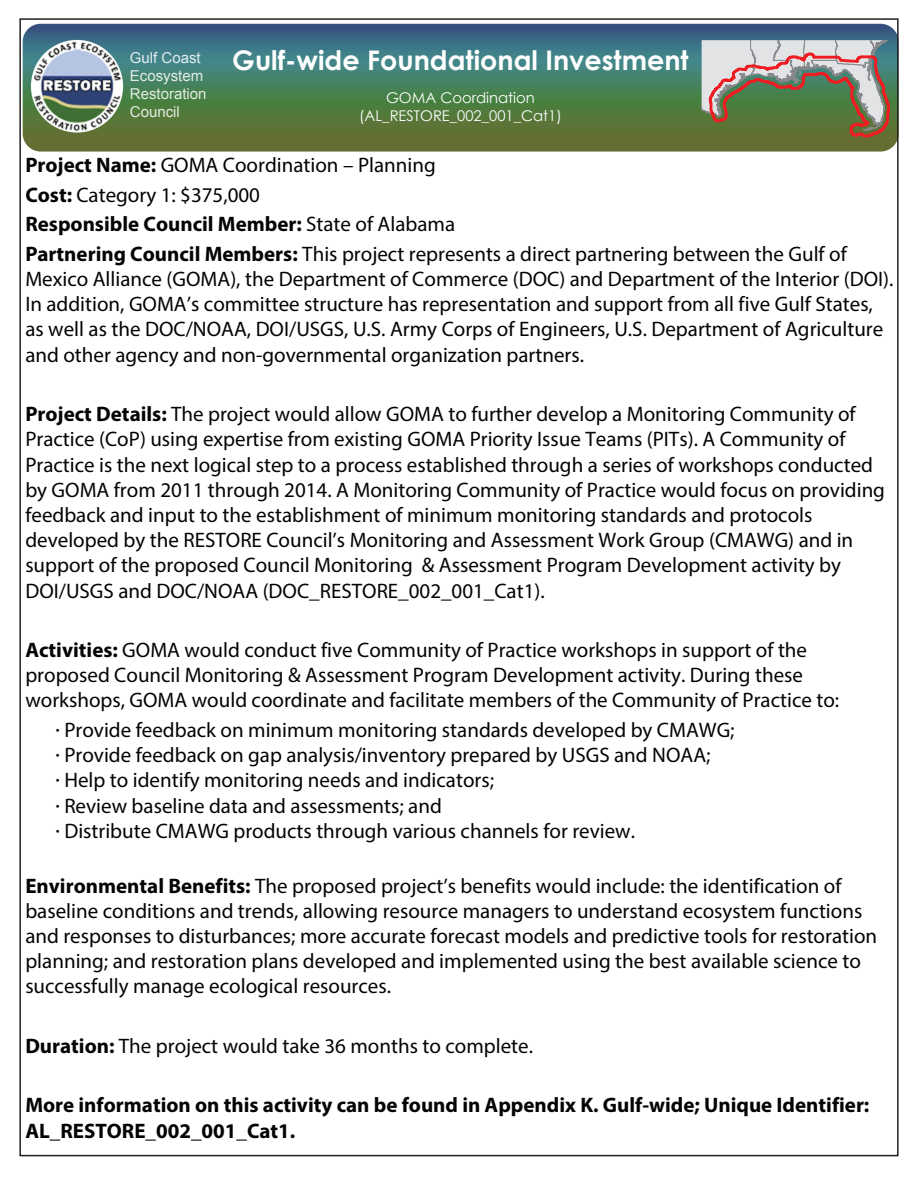
<style>
.page{position:relative;width:918px;height:1188px;background:#fff}
.page>*{position:absolute;margin:0;border:0;box-sizing:border-box;transform-origin:0 0}
.t1{font:700 27px "Century Gothic";color:#fff}
.t2{font:21px/25.2px "Myriad Pro";color:#040503}
.t3{font:700 21px/25.2px "Myriad Pro";color:#040503}
.t4{font:15px/18px "Arial";color:rgb(255 255 255/.85)}
.t5{font:14.7px/18.3px "Century Gothic";color:#fff;text-align:center}
.s1{font-weight:700}
</style>
<div class="page">
<svg style="left:23px;top:24px;width:873px;height:128px;background:#4c755d"></svg>
<svg style="left:702px;top:40px;width:191px;height:99px;background:#92937a"></svg>
<img style="left:25px;top:33px;width:110px;height:106px">
<p class="t4" style="left:130px;top:48px;width:78px">Gulf Coast<br>Ecosystem<br>Restoration<br>Council</p>
<p class="t1" style="left:232px;top:44px;width:458px">Gulf-wide Foundational Investment</p>
<p class="t5" style="left:359px;top:88px;width:204px">GOMA Coordination (AL_RESTORE_002_001_Cat1)</p>
<p class="t2" style="left:25px;top:150px;width:823px;line-height:29.7px"><span class="s1">Project Name:</span> GOMA Coordination – Planning<br><span class="s1">Cost:</span> Category 1: $375,000<br><span class="s1">Responsible Council Member:</span> State of Alabama<br><span class="s1">Partnering Council Members:</span> This project represents a direct partnering between the Gulf of</p>
<p class="t2" style="left:25px;top:266px;width:870px">Mexico Alliance (GOMA), the Department of Commerce (DOC) and Department of the Interior (DOI).<br>In addition, GOMA’s committee structure has representation and support from all five Gulf States, as well as the DOC/NOAA, DOI/USGS, U.S. Army Corps of Engineers, U.S. Department of Agriculture and other agency and non-governmental organization partners.</p>
<p class="t2" style="left:25px;top:401px;width:861px"><span class="s1">Project Details:</span> The project would allow GOMA to further develop a Monitoring Community of Practice (CoP) using expertise from existing GOMA Priority Issue Teams (PITs). A Community of Practice is the next logical step to a process established through a series of workshops conducted by GOMA from 2011 through 2014. A Monitoring Community of Practice would focus on providing feedback and input to the establishment of minimum monitoring standards and protocols developed by the RESTORE Council’s Monitoring and Assessment Work Group (CMAWG) and in support of the proposed Council Monitoring &amp; Assessment Program Development activity by DOI/USGS and DOC/NOAA (DOC_RESTORE_002_001_Cat1).</p>
<p class="t2" style="left:25px;top:637px;width:815px"><span class="s1">Activities:</span> GOMA would conduct five Community of Practice workshops in support of the proposed Council Monitoring &amp; Assessment Program Development activity. During these workshops, GOMA would coordinate and facilitate members of the Community of Practice to:</p>
<p class="t2" style="left:55px;top:717px;width:681px">· Provide feedback on minimum monitoring standards developed by CMAWG; · Provide feedback on gap analysis/inventory prepared by USGS and NOAA;<br>· Help to identify monitoring needs and indicators;<br>· Review baseline data and assessments; and<br>· Distribute CMAWG products through various channels for review.</p>
<p class="t2" style="left:25px;top:873px;width:853px"><span class="s1">Environmental Benefits:</span> The proposed project’s benefits would include: the identification of baseline conditions and trends, allowing resource managers to understand ecosystem functions and responses to disturbances; more accurate forecast models and predictive tools for restoration planning; and restoration plans developed and implemented using the best available science to successfully manage ecological resources.</p>
<p class="t2" style="left:25px;top:1033px;width:509px"><span class="s1">Duration:</span> The project would take 36 months to complete.</p>
<p class="t3" style="left:25px;top:1092px;width:846px">More information on this activity can be found in Appendix K. Gulf-wide; Unique Identifier:<br>AL_RESTORE_002_001_Cat1.</p>
</div>
